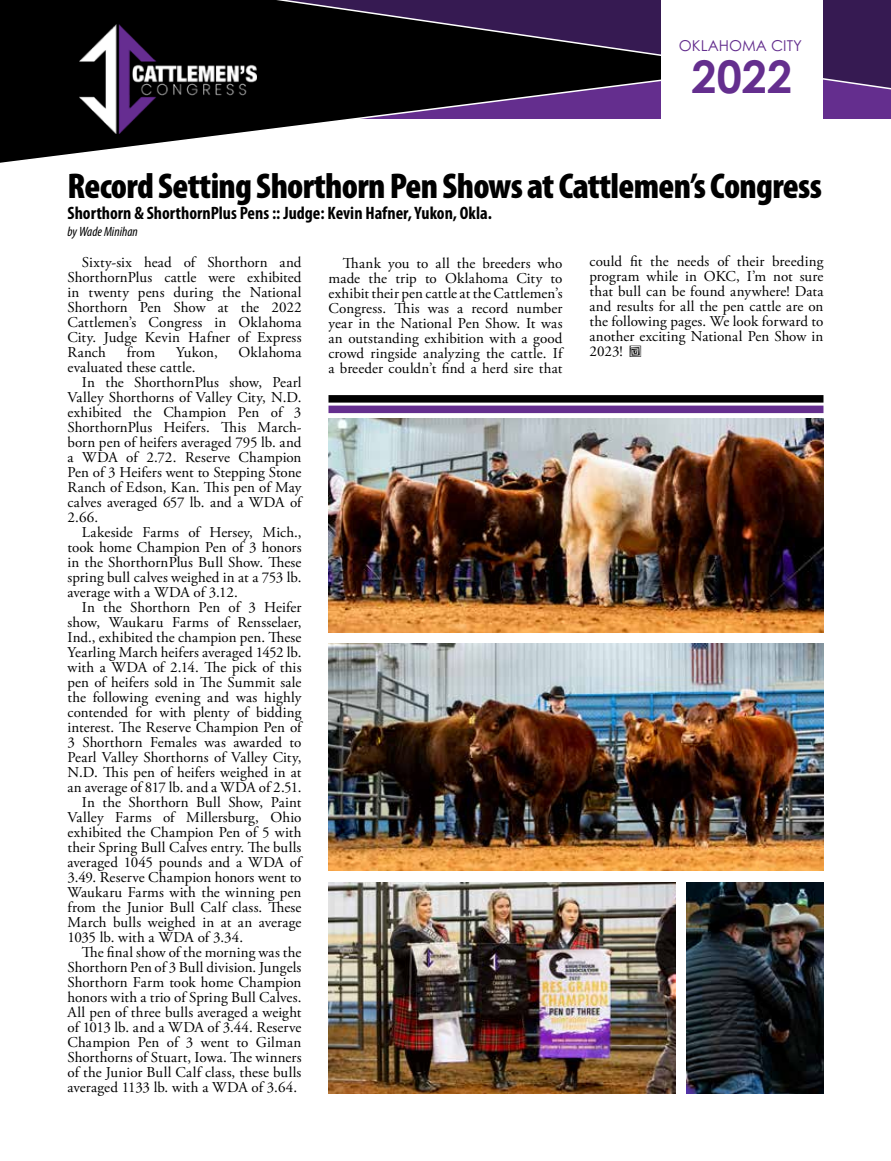
<style>
.page{position:relative;width:891px;height:1161px;background:#fff}
.page>*{position:absolute;margin:0;border:0;box-sizing:border-box;transform-origin:0 0}
.t1{font:700 45px "Century Gothic Pro";color:#642e8e}
.t2{font:900 condensed 36px "Myriad Pro";letter-spacing:-.02em;color:#000}
.t3{font:700 condensed 18px "Myriad Pro";color:#000}
.t4{font:15px/15px "Adobe Garamond Pro";letter-spacing:.005em;color:#000;text-align:justify}
.t5{font:15px "Century Gothic Pro";color:#642e8e}
.t6{font:italic condensed 13.5px "Myriad Pro";color:#000}
.s1{font-family:"Df Radicals Plain"}
</style>
<div class="page">
<svg style="left:0;top:0;width:661px;height:163px"></svg>
<svg style="left:172px;top:0;width:719px;height:92px;background:#1a0e25"></svg>
<div style="left:661px;top:0;width:161px;height:122px;background:#fff"></div>
<img style="left:79px;top:25px;width:178px;height:108px">
<img style="left:328px;top:882px;width:348px;height:212px">
<img style="left:687px;top:882px;width:137px;height:212px">
<img style="left:328px;top:644px;width:496px;height:227px">
<div style="left:328px;top:406px;width:496px;height:7px;background:#642e8e"></div>
<div style="left:328px;top:395px;width:496px;height:8px;background:#000"></div>
<img style="left:328px;top:418px;width:495px;height:215px">
<p class="t5" style="left:679px;top:36px;width:125px">OKLAHOMA CITY</p>
<h1 class="t1" style="left:691px;top:49px;width:102px">2022</h1>
<h2 class="t2" style="left:68px;top:166px;width:756px">Record Setting Shorthorn Pen Shows at Cattlemen’s Congress</h2>
<p class="t3" style="left:68px;top:204px;width:426px">Shorthorn &amp; ShorthornPlus Pens :: Judge: Kevin Hafner, Yukon, Okla.</p>
<p class="t6" style="left:68px;top:224px;width:72px">by Wade Minihan</p>
<p class="t4" style="left:68px;top:256px;width:236px;text-indent:14px">Sixty-six head of Shorthorn and ShorthornPlus cattle were exhibited in twenty pens during the National Shorthorn Pen Show at the 2022<br>Cattlemen’s Congress in Oklahoma City. Judge Kevin Hafner of Express Ranch</p>
<p class="t4" style="left:329px;top:256px;width:236px;text-indent:14px">Thank you to all the breeders who made the trip to Oklahoma City to exhibit their pen cattle at the Cattlemen’s Congress. This was a record number year in the National Pen Show. It was an outstanding exhibition with a good crowd ringside analyzing the cattle. If a breeder couldn’t find a herd sire that</p>
<p class="t4" style="left:590px;top:255px;width:236px">could fit the needs of their breeding program while in OKC, I’m not sure that bull can be found anywhere! Data and results for all the pen cattle are on the following pages. We look forward to another exciting National Pen Show in 2023! <span class="s1">=</span></p>
<p class="t4" style="left:127px;top:346px;width:30px">from</p>
<p class="t4" style="left:176px;top:346px;width:43px">Yukon,</p>
<p class="t4" style="left:239px;top:346px;width:64px">Oklahoma</p>
<p class="t4" style="left:68px;top:361px;width:130px">evaluated these cattle.</p>
<p class="t4" style="left:82px;top:376px;width:221px">In the ShorthornPlus show, Pearl</p>
<p class="t4" style="left:68px;top:391px;width:235px">Valley Shorthorns of Valley City, N.D.</p>
<p class="t4" style="left:68px;top:406px;width:235px">exhibited the Champion Pen of 3</p>
<p class="t4" style="left:68px;top:421px;width:235px">ShorthornPlus Heifers. This March-</p>
<p class="t4" style="left:68px;top:436px;width:236px">born pen of heifers averaged 795 lb. and</p>
<p class="t4" style="left:68px;top:451px;width:236px">a WDA of 2.72. Reserve Champion</p>
<p class="t4" style="left:68px;top:466px;width:235px">Pen of 3 Heifers went to Stepping Stone</p>
<p class="t4" style="left:68px;top:481px;width:236px">Ranch of Edson, Kan. This pen of May</p>
<p class="t4" style="left:68px;top:496px;width:236px">calves averaged 657 lb. and a WDA of</p>
<p class="t4" style="left:68px;top:511px;width:32px">2.66.</p>
<p class="t4" style="left:82px;top:526px;width:221px">Lakeside Farms of Hersey, Mich.,</p>
<p class="t4" style="left:68px;top:541px;width:236px">took home Champion Pen of 3 honors</p>
<p class="t4" style="left:68px;top:556px;width:235px">in the ShorthornPlus Bull Show. These</p>
<p class="t4" style="left:68px;top:571px;width:236px">spring bull calves weighed in at a 753 lb.</p>
<p class="t4" style="left:68px;top:586px;width:172px">average with a WDA of 3.12.</p>
<p class="t4" style="left:82px;top:601px;width:221px">In the Shorthorn Pen of 3 Heifer</p>
<p class="t4" style="left:68px;top:616px;width:235px">show, Waukaru Farms of Rensselaer,</p>
<p class="t4" style="left:68px;top:631px;width:236px">Ind., exhibited the champion pen. These</p>
<p class="t4" style="left:68px;top:646px;width:236px">Yearling March heifers averaged 1452 lb.</p>
<p class="t4" style="left:68px;top:661px;width:236px">with a WDA of 2.14. The pick of this</p>
<p class="t4" style="left:68px;top:676px;width:236px">pen of heifers sold in The Summit sale</p>
<p class="t4" style="left:68px;top:691px;width:235px">the following evening and was highly</p>
<p class="t4" style="left:68px;top:706px;width:235px">contended for with plenty of bidding</p>
<p class="t4" style="left:68px;top:721px;width:236px">interest. The Reserve Champion Pen of</p>
<p class="t4" style="left:68px;top:736px;width:236px">3 Shorthorn Females was awarded to</p>
<p class="t4" style="left:68px;top:751px;width:236px">Pearl Valley Shorthorns of Valley City,</p>
<p class="t4" style="left:68px;top:766px;width:236px">N.D. This pen of heifers weighed in at</p>
<p class="t4" style="left:68px;top:781px;width:236px">an average of 817 lb. and a WDA of 2.51.</p>
<p class="t4" style="left:82px;top:796px;width:221px">In the Shorthorn Bull Show, Paint</p>
<p class="t4" style="left:68px;top:811px;width:236px">Valley Farms of Millersburg, Ohio</p>
<p class="t4" style="left:68px;top:826px;width:236px">exhibited the Champion Pen of 5 with</p>
<p class="t4" style="left:68px;top:841px;width:236px">their Spring Bull Calves entry. The bulls</p>
<p class="t4" style="left:68px;top:856px;width:235px">averaged 1045 pounds and a WDA of</p>
<p class="t4" style="left:68px;top:871px;width:236px">3.49. Reserve Champion honors went to</p>
<p class="t4" style="left:68px;top:886px;width:235px">Waukaru Farms with the winning pen</p>
<p class="t4" style="left:68px;top:901px;width:236px">from the Junior Bull Calf class. These</p>
<p class="t4" style="left:68px;top:916px;width:236px">March bulls weighed in at an average</p>
<p class="t4" style="left:68px;top:931px;width:177px">1035 lb. with a WDA of 3.34.</p>
<p class="t4" style="left:82px;top:946px;width:221px">The final show of the morning was the</p>
<p class="t4" style="left:68px;top:961px;width:235px">Shorthorn Pen of 3 Bull division. Jungels</p>
<p class="t4" style="left:68px;top:976px;width:236px">Shorthorn Farm took home Champion</p>
<p class="t4" style="left:68px;top:991px;width:236px">honors with a trio of Spring Bull Calves.</p>
<p class="t4" style="left:68px;top:1006px;width:235px">All pen of three bulls averaged a weight</p>
<p class="t4" style="left:68px;top:1021px;width:236px">of 1013 lb. and a WDA of 3.44. Reserve</p>
<p class="t4" style="left:68px;top:1036px;width:235px">Champion Pen of 3 went to Gilman</p>
<p class="t4" style="left:68px;top:1051px;width:236px">Shorthorns of Stuart, Iowa. The winners</p>
<p class="t4" style="left:68px;top:1066px;width:235px">of the Junior Bull Calf class, these bulls</p>
<p class="t4" style="left:68px;top:1081px;width:231px">averaged 1133 lb. with a WDA of 3.64.</p>
</div>
